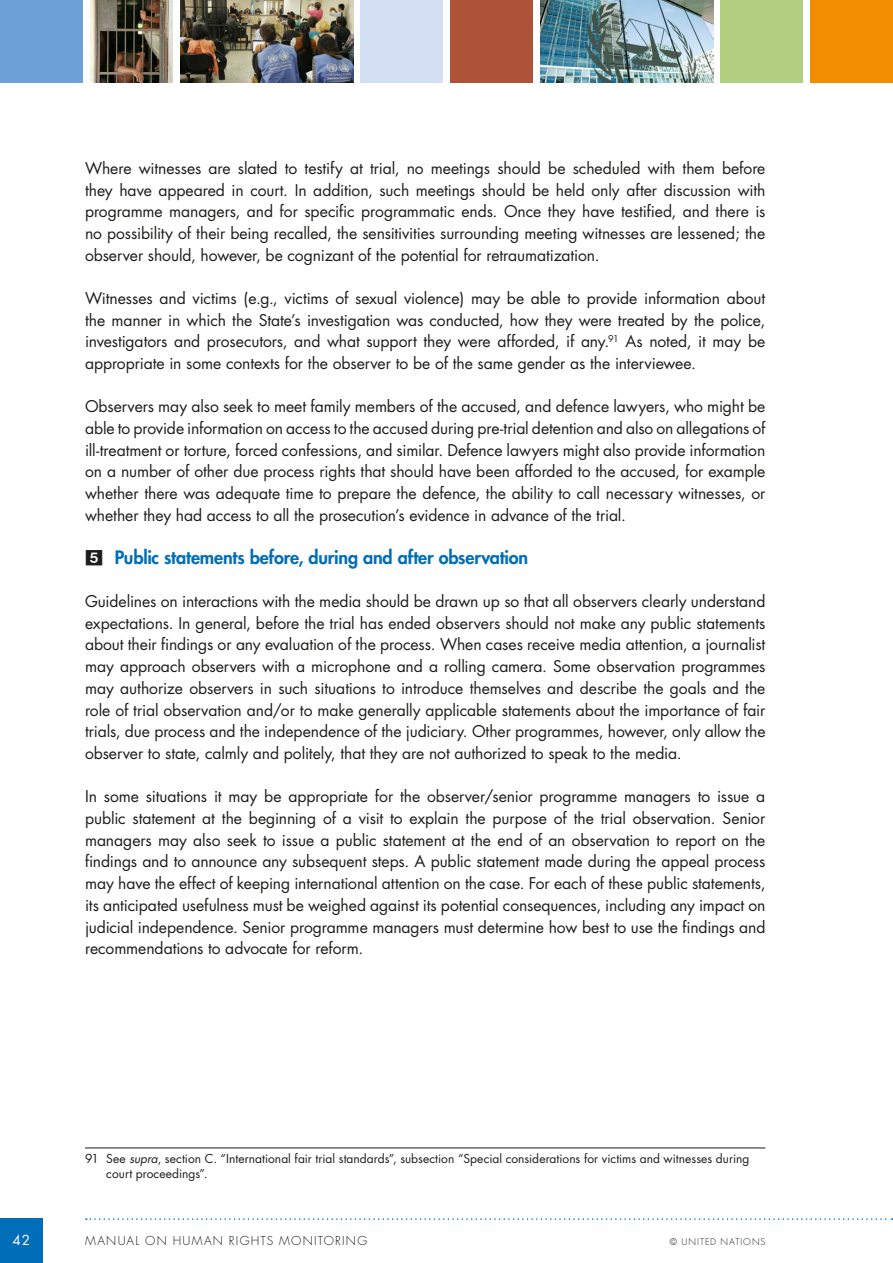
<style>
.page{position:relative;width:893px;height:1263px;background:#fff}
.page>*{position:absolute;margin:0;border:0;box-sizing:border-box;transform-origin:0 0}
.t1{font:800 18px "Futura";letter-spacing:-.01em;color:#006eb8}
.t2{font:15.75px/21.8px "Futura";letter-spacing:-.005em;color:#1d1d1b;text-align:justify}
.t3{font:13.5px "Futura";color:#fff}
.t4{font:12px/15px "Futura";letter-spacing:.005em;color:#1d1d1b}
.t5{font:300 12px "Futura";letter-spacing:.1em;color:#1d1d1b}
.t6{font:300 9px "Futura";letter-spacing:.11em;color:#1d1d1b}
.s1{font-family:"Bundesbahn Pi One";font-weight:400;color:#1d1d1b}
.s2{font-style:italic}
</style>
<div class="page">
<div style="left:0;top:1218px;width:43px;height:45px;background:#006eb8"></div>
<svg style="left:86px;top:1218px;width:806px;height:2px"></svg>
<div style="left:810px;top:0;width:83px;height:83px;background:#f28c00"></div>
<div style="left:451px;top:0;width:82px;height:83px;background:#ae5338"></div>
<img style="left:180px;top:0;width:173px;height:83px">
<img style="left:541px;top:0;width:172px;height:83px">
<div style="left:720px;top:0;width:83px;height:83px;background:#b2ce81"></div>
<div style="left:360px;top:0;width:83px;height:83px;background:#d3dff3"></div>
<img style="left:90px;top:0;width:83px;height:83px">
<hr style="left:892px;top:0;width:1px;height:83px;background:#6ea1d7">
<div style="left:0;top:0;width:83px;height:83px;background:#6ea1d7"></div>
<hr style="left:85px;top:1147px;width:680px;height:1px;background:#1d1d1b">
<p class="t2" style="left:85px;top:157px;width:682px">Where witnesses are slated to testify at trial, no meetings should be scheduled with them before they have appeared in court. In addition, such meetings should be held only after discussion with programme managers, and for specific programmatic ends. Once they have testified, and there is no possibility of their being recalled, the sensitivities surrounding meeting witnesses are lessened; the observer should, however, be cognizant of the potential for retraumatization.</p>
<p class="t2" style="left:85px;top:287px;width:682px">Witnesses and victims (e.g., victims of sexual violence) may be able to provide information about the manner in which the State’s investigation was conducted, how they were treated by the police, investigators and prosecutors, and what support they were afforded, if any.<sup>91</sup> As noted, it may be appropriate in some contexts for the observer to be of the same gender as the interviewee.</p>
<p class="t2" style="left:85px;top:396px;width:682px">Observers may also seek to meet family members of the accused, and defence lawyers, who might be able to provide information on access to the accused during pre-trial detention and also on allegations of ill-treatment or torture, forced confessions, and similar. Defence lawyers might also provide information on a number of other due process rights that should have been afforded to the accused, for example whether there was adequate time to prepare the defence, the ability to call necessary witnesses, or whether they had access to all the prosecution’s evidence in advance of the trial.</p>
<p class="t1" style="left:85px;top:546px;width:445px"><span class="s1">5</span> Public statements before, during and after observation</p>
<p class="t2" style="left:85px;top:590px;width:682px">Guidelines on interactions with the media should be drawn up so that all observers clearly understand expectations. In general, before the trial has ended observers should not make any public statements about their findings or any evaluation of the process. When cases receive media attention, a journalist may approach observers with a microphone and a rolling camera. Some observation programmes may authorize observers in such situations to introduce themselves and describe the goals and the role of trial observation and/or to make generally applicable statements about the importance of fair trials, due process and the independence of the judiciary. Other programmes, however, only allow the observer to state, calmly and politely, that they are not authorized to speak to the media.</p>
<p class="t2" style="left:85px;top:786px;width:682px">In some situations it may be appropriate for the observer/senior programme managers to issue a public statement at the beginning of a visit to explain the purpose of the trial observation. Senior managers may also seek to issue a public statement at the end of an observation to report on the findings and to announce any subsequent steps. A public statement made during the appeal process may have the effect of keeping international attention on the case. For each of these public statements, its anticipated usefulness must be weighed against its potential consequences, including any impact on judicial independence. Senior programme managers must determine how best to use the findings and recommendations to advocate for reform.</p>
<p class="t4" style="left:106px;top:1151px;width:645px;text-indent:-21px">91 See <span class="s2">supra</span>, section C. “International fair trial standards”, subsection “Special considerations for victims and witnesses during court proceedings”.</p>
<p class="t3" style="left:12px;top:1231px;width:19px">42</p>
<p class="t5" style="left:85px;top:1233px;width:284px">MANUAL ON HUMAN RIGHTS MONITORING</p>
<p class="t6" style="left:670px;top:1236px;width:97px">© UNITED NATIONS</p>
</div>
